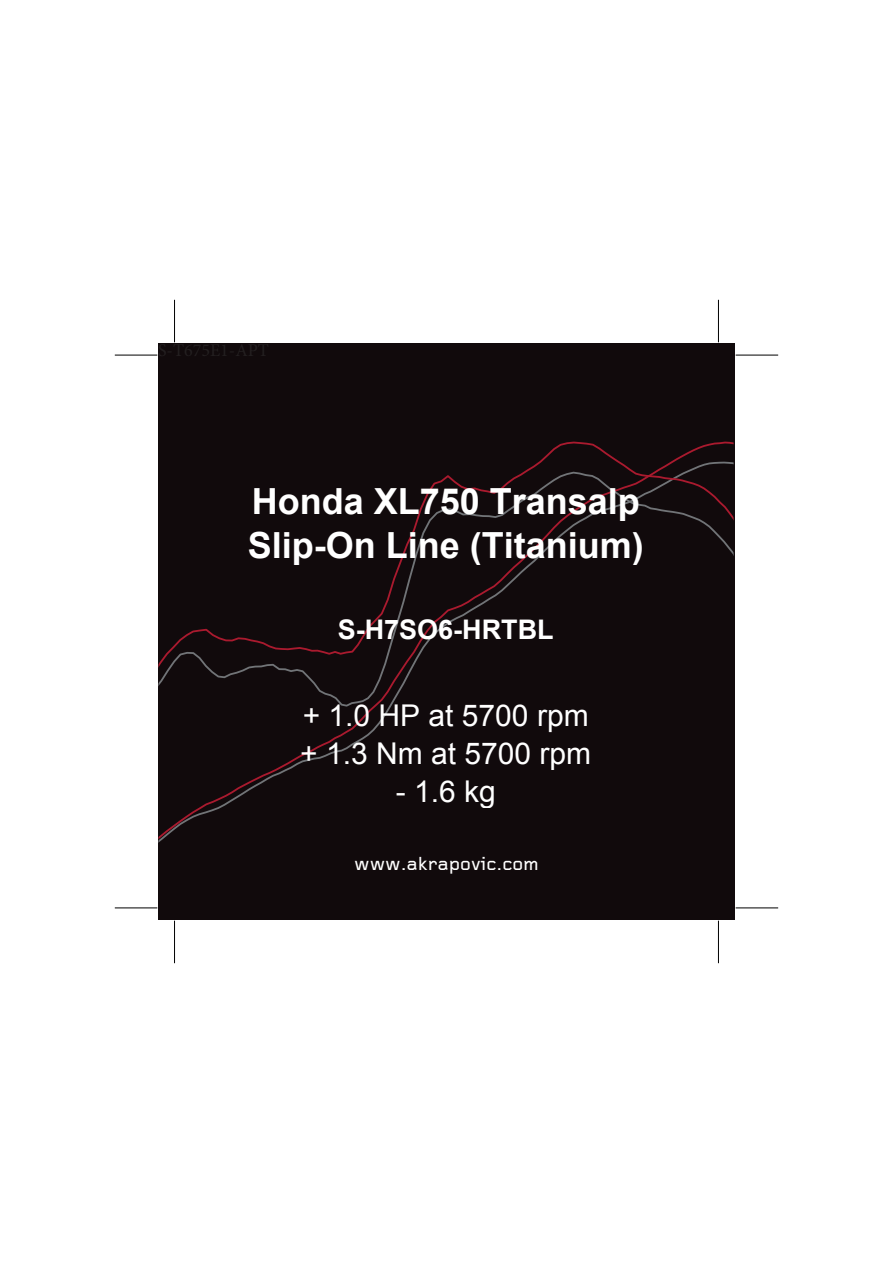
<style>
.page{position:relative;width:893px;height:1263px;background:#fff}
.page>*{position:absolute;margin:0;border:0;box-sizing:border-box;transform-origin:0 0}
.t1{font:700 36px/43.3px "Arial";color:#fff}
.t2{font:30px/37.8px "Arial";color:#fff}
.t3{font:700 27px "Arial";color:#fff}
.t4{font:500 19.5px "Foundry Gridnik";color:#fff}
</style>
<div class="page">
<div style="left:158px;top:343px;width:577px;height:577px;background:#110a0c"></div>
<svg style="left:158px;top:441px;width:576px;height:402px"></svg>
<hr style="left:115px;top:355px;width:42px;height:1px;background:#000">
<hr style="left:174px;top:300px;width:1px;height:42px;background:#000">
<hr style="left:115px;top:908px;width:42px;height:1px;background:#000">
<hr style="left:174px;top:921px;width:1px;height:42px;background:#000">
<hr style="left:736px;top:355px;width:42px;height:1px;background:#000">
<hr style="left:718px;top:300px;width:1px;height:42px;background:#000">
<hr style="left:736px;top:908px;width:42px;height:1px;background:#000">
<hr style="left:718px;top:921px;width:1px;height:42px;background:#000">
<p class="t1" style="left:248px;top:481px;width:398px">Honda XL750 Transalp<br>Slip-On Line (Titanium)</p>
<p class="t3" style="left:338px;top:611px;width:217px">S-H7SO6-HRTBL</p>
<p class="t2" style="left:300px;top:697px;width:292px">+ 1.0 HP at 5700 rpm + 1.3 Nm at 5700 rpm</p>
<p class="t2" style="left:396px;top:772px;width:102px">- 1.6 kg</p>
<p class="t4" style="left:354px;top:853px;width:186px">www.akrapovic.com</p>
</div>
